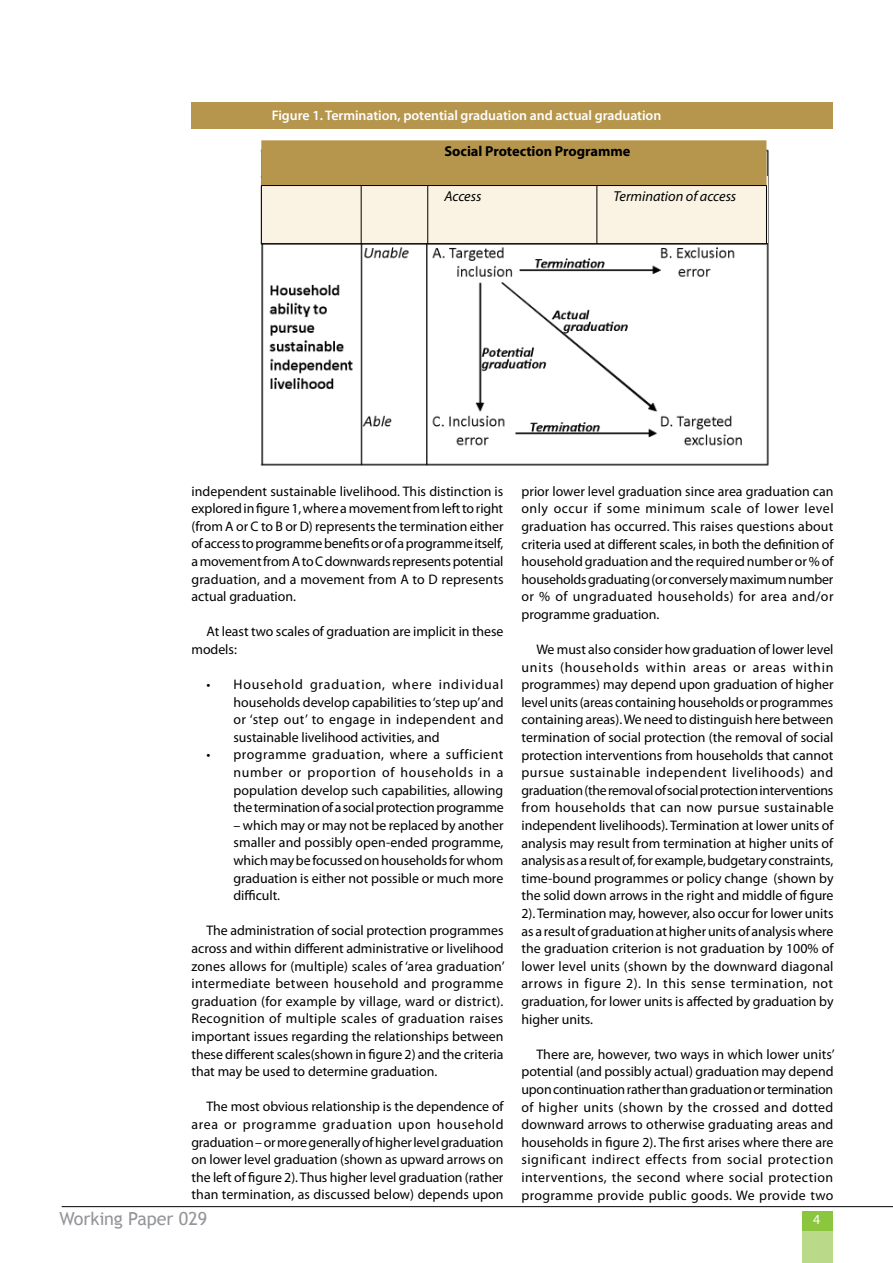
<style>
.page{position:relative;width:893px;height:1263px;background:#fff}
.page>*{position:absolute;margin:0;border:0;box-sizing:border-box;transform-origin:0 0}
.t1{font:18px "Trebuchet MS";letter-spacing:-.005em;color:#939598}
.t2{font:700 14.4px "Myriad Pro";letter-spacing:-.005em;color:#000}
.t3{font:italic 14.4px "Myriad Pro";letter-spacing:-.005em;color:#000}
.t4{font:13.8px/17.5px "Myriad Pro";letter-spacing:-.005em;color:#000;text-align:justify}
.t5{font:600 13.8px "Myriad Pro";letter-spacing:-.005em;color:#fff}
.t6{font:13.8px "Myriad Pro";color:#fff}
</style>
<div class="page">
<hr style="left:62px;top:1206px;width:831px;height:1px;background:#000">
<div style="left:802px;top:1211px;width:30px;height:19px;background:#8cc63f"></div>
<div style="left:802px;top:1231px;width:30px;height:32px;background:#bada89"></div>
<div style="left:192px;top:102px;width:641px;height:27px;background:#b6964d"></div>
<img style="left:260px;top:144px;width:509px;height:322px">
<div style="left:263px;top:176px;width:505px;height:66px;background:#faf3e3"></div>
<div style="left:261px;top:140px;width:505px;height:45px;background:#b6964d"></div>
<hr style="left:261px;top:185px;width:100px;height:1px;background:#000">
<hr style="left:261px;top:186px;width:1px;height:58px;background:#000">
<hr style="left:361px;top:185px;width:67px;height:1px;background:#000">
<hr style="left:261px;top:244px;width:100px;height:1px;background:#000">
<hr style="left:361px;top:244px;width:67px;height:1px;background:#000">
<hr style="left:361px;top:186px;width:1px;height:58px;background:#000">
<hr style="left:428px;top:185px;width:169px;height:1px;background:#000">
<hr style="left:427px;top:186px;width:1px;height:58px;background:#000">
<hr style="left:428px;top:244px;width:169px;height:1px;background:#000">
<hr style="left:597px;top:185px;width:170px;height:1px;background:#000">
<hr style="left:597px;top:186px;width:1px;height:58px;background:#000">
<hr style="left:766px;top:186px;width:1px;height:58px;background:#000">
<hr style="left:597px;top:244px;width:170px;height:1px;background:#000">
<p class="t5" style="left:272px;top:106px;width:391px">Figure 1. Termination, potential graduation and actual graduation</p>
<p class="t2" style="left:444px;top:142px;width:187px">Social Protection Programme</p>
<p class="t3" style="left:444px;top:187px;width:39px">Access</p>
<p class="t3" style="left:614px;top:187px;width:124px">Termination of access</p>
<p class="t4" style="left:192px;top:482px;width:314px">independent sustainable livelihood. This distinction is explored in figure 1, where a movement from left to right (from A or C to B or D) represents the termination either of access to programme benefits or of a programme itself, a movement from A to C downwards represents potential graduation, and a movement from A to D represents actual graduation.</p>
<p class="t4" style="left:192px;top:623px;width:314px;text-indent:15px">At least two scales of graduation are implicit in these models:</p>
<p class="t4" style="left:234px;top:675px;width:272px;text-indent:-27px">• Household graduation, where individual households develop capabilities to ‘step up’ and or ‘step out’ to engage in independent and sustainable livelihood activities, and</p>
<p class="t4" style="left:234px;top:746px;width:272px;text-indent:-27px">• programme graduation, where a sufficient number or proportion of households in a population develop such capabilities, allowing the termination of a social protection programme</p>
<p class="t4" style="left:234px;top:816px;width:272px">– which may or may not be replaced by another smaller and possibly open-ended programme, which may be focussed on households for whom graduation is either not possible or much more difficult.</p>
<p class="t4" style="left:192px;top:922px;width:315px;text-indent:15px">The administration of social protection programmes across and within different administrative or livelihood zones allows for (multiple) scales of ‘area graduation’ intermediate between household and programme graduation (for example by village, ward or district).<br>Recognition of multiple scales of graduation raises important issues regarding the relationships between these different scales(shown in figure 2) and the criteria that may be used to determine graduation.</p>
<p class="t4" style="left:192px;top:1098px;width:314px;text-indent:15px">The most obvious relationship is the dependence of area or programme graduation upon household graduation – or more generally of higher level graduation on lower level graduation (shown as upward arrows on the left of figure 2). Thus higher level graduation (rather than termination, as discussed below) depends upon</p>
<p class="t4" style="left:521px;top:482px;width:314px">prior lower level graduation since area graduation can only occur if some minimum scale of lower level graduation has occurred. This raises questions about criteria used at different scales, in both the definition of household graduation and the required number or % of households graduating (or conversely maximum number or % of ungraduated households) for area and/or programme graduation.</p>
<p class="t4" style="left:521px;top:640px;width:314px;text-indent:15px">We must also consider how graduation of lower level units (households within areas or areas within programmes) may depend upon graduation of higher level units (areas containing households or programmes containing areas). We need to distinguish here between termination of social protection (the removal of social protection interventions from households that cannot pursue sustainable independent livelihoods) and graduation (the removal of social protection interventions from households that can now pursue sustainable independent livelihoods). Termination at lower units of analysis may result from termination at higher units of analysis as a result of, for example, budgetary constraints, time-bound programmes or policy change (shown by the solid down arrows in the right and middle of figure 2). Termination may, however, also occur for lower units as a result of graduation at higher units of analysis where the graduation criterion is not graduation by 100% of lower level units (shown by the downward diagonal arrows in figure 2). In this sense termination, not graduation, for lower units is affected by graduation by higher units.</p>
<p class="t4" style="left:521px;top:1045px;width:315px;text-indent:15px">There are, however, two ways in which lower units’ potential (and possibly actual) graduation may depend upon continuation rather than graduation or termination of higher units (shown by the crossed and dotted downward arrows to otherwise graduating areas and households in figure 2). The first arises where there are significant indirect effects from social protection interventions, the second where social protection programme provide public goods. We provide two</p>
<h1 class="t1" style="left:60px;top:1208px;width:149px">Working Paper 029</h1>
<p class="t6" style="left:813px;top:1211px;width:9px">4</p>
</div>
